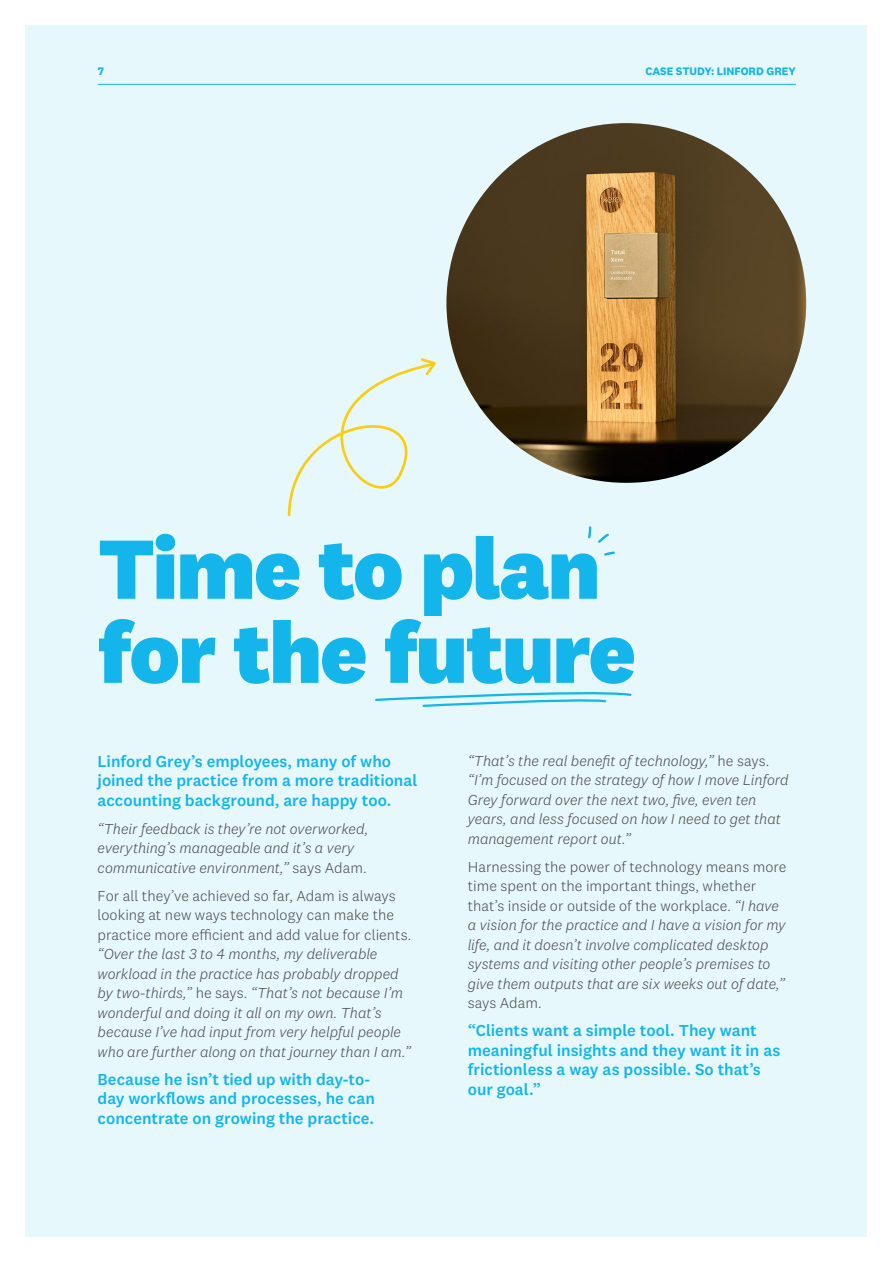
<style>
.page{position:relative;width:893px;height:1263px;background:#fff}
.page>*{position:absolute;margin:0;border:0;box-sizing:border-box;transform-origin:0 0}
.t1{font:800 87px/84px "National 2";letter-spacing:-.02em;color:#13b5ea}
.t2{font:500 16.5px/19.5px "National 2";color:#13b5ea}
.t3{font:italic 300 15px/19.5px "National 2";color:#4d4d4f}
.t4{font:300 15px/19.5px "National 2";color:#4d4d4f}
.t5{font:700 11.25px "National 2";color:#13b5ea}
.s1{font-style:normal}
</style>
<div class="page">
<div style="left:26px;top:26px;width:841px;height:1211px;background:#e7f8fd"></div>
<hr style="left:98px;top:84px;width:698px;height:1px;background:#13b5ea">
<svg style="left:375px;top:692px;width:257px;height:15px"></svg>
<svg style="left:588px;top:526px;width:27px;height:30px"></svg>
<img style="left:446px;top:123px;width:360px;height:360px;border-radius:180px">
<svg style="left:287px;top:358px;width:149px;height:159px"></svg>
<p class="t5" style="left:98px;top:64px;width:8px">7</p>
<p class="t5" style="left:645px;top:64px;width:152px">CASE STUDY: LINFORD GREY</p>
<h1 class="t1" style="left:98px;top:526px;width:539px">Time to plan for the future</h1>
<p class="t2" style="left:98px;top:751px;width:321px">Linford Grey’s employees, many of who joined the practice from a more traditional accounting background, are happy too.</p>
<p class="t3" style="left:98px;top:819px;width:272px">“Their feedback is they’re not overworked, everything’s manageable and it’s a very communicative environment,” <span class="s1">says Adam.</span></p>
<p class="t4" style="left:98px;top:886px;width:315px">For all they’ve achieved so far, Adam is always looking at new ways technology can make the practice more efficient and add value for clients.</p>
<p class="t3" style="left:98px;top:944px;width:315px">“Over the last 3 to 4 months, my deliverable workload in the practice has probably dropped by two-thirds,” <span class="s1">he says.</span> “That’s not because I’m wonderful and doing it all on my own. That’s because I’ve had input from very helpful people who are further along on that journey than I am.”</p>
<p class="t2" style="left:98px;top:1069px;width:279px">Because he isn’t tied up with day-to&shy;day workflows and processes, he can concentrate on growing the practice.</p>
<p class="t3" style="left:468px;top:751px;width:323px">“That’s the real benefit of technology,” <span class="s1">he says. </span>“I’m focused on the strategy of how I move Linford Grey forward over the next two, five, even ten years, and less focused on how I need to get that management report out.”</p>
<p class="t3" style="left:468px;top:857px;width:320px"><span class="s1">Harnessing the power of technology means more time spent on the important things, whether that’s inside or outside of the workplace.</span> “I have a vision for the practice and I have a vision for my life, and it doesn’t involve complicated desktop systems and visiting other people’s premises to give them outputs that are six weeks out of date,”</p>
<p class="t4" style="left:468px;top:993px;width:75px">says Adam.</p>
<p class="t2" style="left:468px;top:1021px;width:314px">“Clients want a simple tool. They want meaningful insights and they want it in as frictionless a way as possible. So that’s our goal.”</p>
</div>
